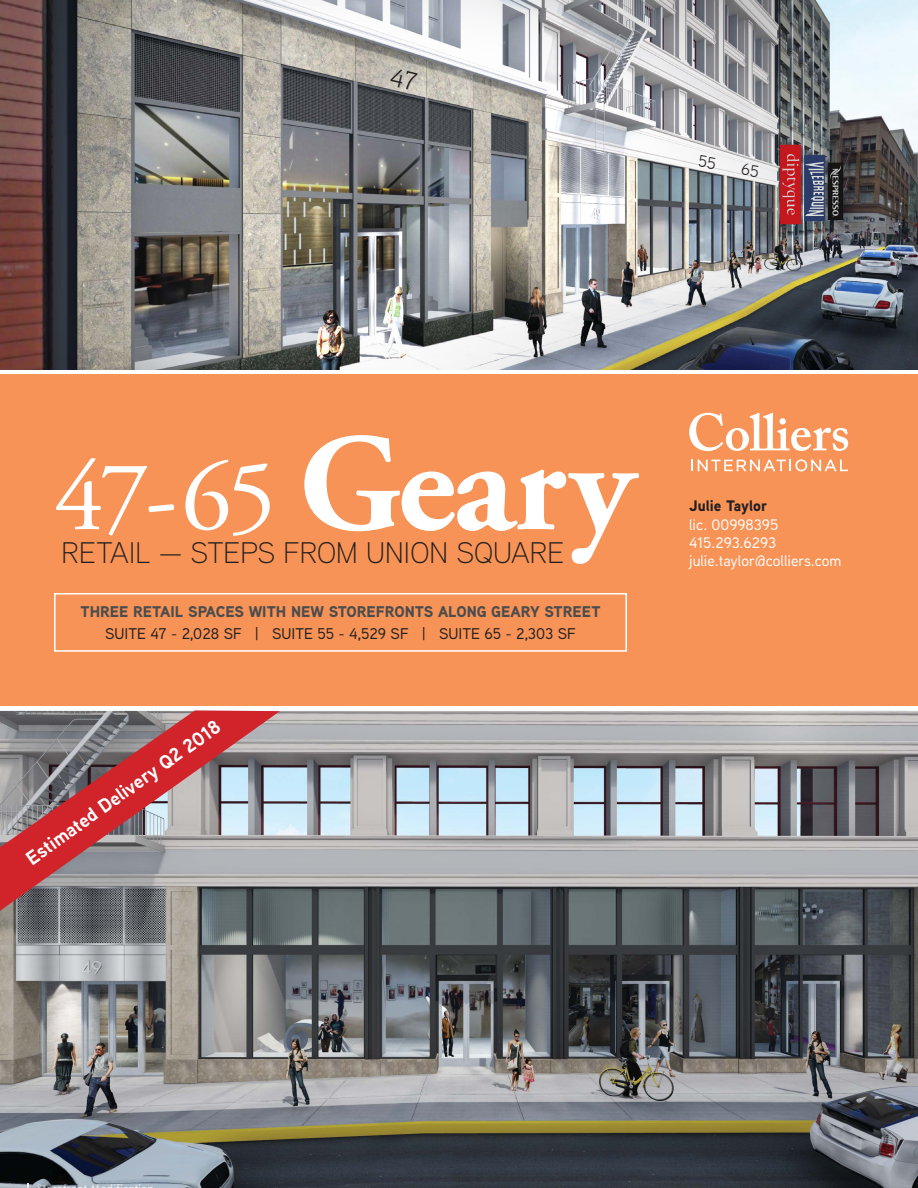
<style>
.page{position:relative;width:918px;height:1188px;background:#fff}
.page>*{position:absolute;margin:0;border:0;box-sizing:border-box;transform-origin:0 0}
.t1{font:100.35px "Adobe Garamond Pro";color:#fff}
.t2{font:300 29.7px "Aaux Next";color:#231f20}
.t3{font:700 19.5px "Aaux Next";color:#fff}
.t4{font:900 15.45px "Aaux Next";color:#4b4c4d}
.t5{font:500 15.45px "Aaux Next";color:#231f20}
.t6{font:500 15.15px/18.3px "Aaux Next";color:#fff}
.s1{font-weight:700;font-size:138.9px}
.s2{font-weight:900;color:#231f20}
</style>
<div class="page">
<div style="left:0;top:374px;width:918px;height:332px;background:#f79356"></div>
<svg style="left:689px;top:413px;width:159px;height:38px"></svg>
<div style="left:780px;top:418px;width:6px;height:7px;background:#fff;border-radius:50%"></div>
<svg style="left:691px;top:459px;width:157px;height:12px"></svg>
<div style="left:54px;top:593px;width:573px;height:59px;border:2px solid #fff"></div>
<img style="left:0;top:711px;width:918px;height:477px">
<img style="left:0;top:1183px;width:20px;height:5px">
<img style="left:37px;top:1184px;width:116px;height:4px">
<img style="left:0;top:0;width:918px;height:369px">
<svg style="left:0;top:710px;width:280px;height:201px;background:#a3767b"></svg>
<svg style="left:699px;top:155px;width:17px;height:15px"></svg>
<svg style="left:741px;top:163px;width:18px;height:15px"></svg>
<svg style="left:390px;top:68px;width:28px;height:23px"></svg>
<p class="t1" style="left:54px;top:437px;width:582px">47-65 <span class="s1">Geary</span></p>
<p class="t2" style="left:61px;top:533px;width:504px">RETAIL — STEPS FROM UNION SQUARE</p>
<p class="t4" style="left:80px;top:601px;width:522px">THREE RETAIL SPACES WITH NEW STOREFRONTS ALONG GEARY STREET</p>
<p class="t5" style="left:105px;top:623px;width:472px">SUITE 47 - 2,028 SF | SUITE 55 - 4,529 SF | SUITE 65 - 2,303 SF</p>
<p class="t3" style="left:20px;top:848px;width:235px;rotate:-35deg">Estimated Delivery Q2 2018</p>
<p class="t6" style="left:689px;top:497px;width:91px"><span class="s2">Julie Taylor </span>lic. 00998395</p>
<p class="t6" style="left:689px;top:533px;width:154px">415.293.6293 julie.taylor@colliers.com</p>
</div>
